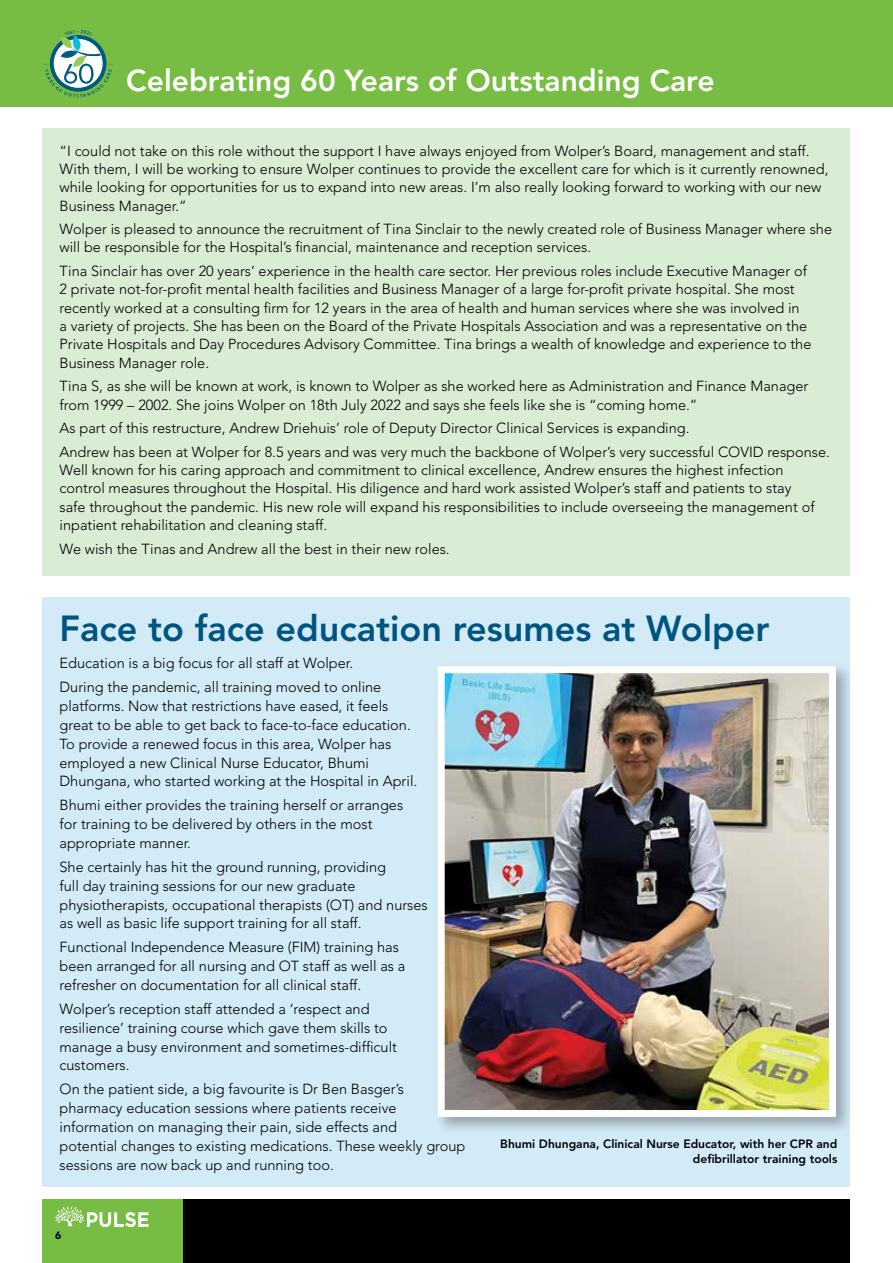
<style>
.page{position:relative;width:893px;height:1263px;background:#fff}
.page>*{position:absolute;margin:0;border:0;box-sizing:border-box;transform-origin:0 0}
.t1{font:800 36px "Avenir";color:#005580}
.t2{font:800 30px "Avenir";color:#fff}
.t3{font:300 14.55px/18.8px "Avenir";color:#000}
.t4{font:800 12px/15px "Avenir";color:#000;text-align:right}
.t5{font:900 10.5px "Avenir";color:#000}
</style>
<div class="page">
<div style="left:43px;top:1199px;width:807px;height:64px;background:#000"></div>
<div style="left:43px;top:1199px;width:140px;height:64px;background:#77bd43"></div>
<div style="left:0;top:0;width:893px;height:106px;background:#77bd43"></div>
<svg style="left:43px;top:30px;width:70px;height:68px"></svg>
<svg style="left:55px;top:1206px;width:94px;height:21px"></svg>
<div style="left:43px;top:597px;width:807px;height:589px;background:#d2ebf7"></div>
<div style="left:433px;top:662px;width:421px;height:473px;background:#000;opacity:.3"></div>
<img style="left:446px;top:674px;width:382px;height:435px">
<div style="left:438px;top:666px;width:398px;height:451px;border:7px solid #fff"></div>
<div style="left:43px;top:128px;width:807px;height:447px;background:#d9ecd4"></div>
<h2 class="t2" style="left:126px;top:68px;width:590px">Celebrating 60 Years of Outstanding Care</h2>
<p class="t3" style="left:60px;top:143px;width:770px;line-height:18.3px">“I could not take on this role without the support I have always enjoyed from Wolper’s Board, management and staff.<br>With them, I will be working to ensure Wolper continues to provide the excellent care for which is it currently renowned, while looking for opportunities for us to expand into new areas. I’m also really looking forward to working with our new Business Manager.”</p>
<p class="t3" style="left:60px;top:221px;width:774px;line-height:18.3px">Wolper is pleased to announce the recruitment of Tina Sinclair to the newly created role of Business Manager where she will be responsible for the Hospital’s financial, maintenance and reception services.</p>
<p class="t3" style="left:60px;top:263px;width:753px;line-height:18.3px">Tina Sinclair has over 20 years’ experience in the health care sector. Her previous roles include Executive Manager of 2 private not-for-profit mental health facilities and Business Manager of a large for-profit private hospital. She most recently worked at a consulting firm for 12 years in the area of health and human services where she was involved in<br>a variety of projects. She has been on the Board of the Private Hospitals Association and was a representative on the Private Hospitals and Day Procedures Advisory Committee. Tina brings a wealth of knowledge and experience to the Business Manager role.</p>
<p class="t3" style="left:60px;top:378px;width:750px;line-height:18.3px">Tina S, as she will be known at work, is known to Wolper as she worked here as Administration and Finance Manager from 1999 – 2002. She joins Wolper on 18th July 2022 and says she feels like she is “coming home.”</p>
<p class="t3" style="left:60px;top:418px;width:772px;line-height:23.5px">As part of this restructure, Andrew Driehuis’ role of Deputy Director Clinical Services is expanding.<br>Andrew has been at Wolper for 8.5 years and was very much the backbone of Wolper’s very successful COVID response.</p>
<p class="t3" style="left:60px;top:462px;width:757px;line-height:18.3px">Well known for his caring approach and commitment to clinical excellence, Andrew ensures the highest infection control measures throughout the Hospital. His diligence and hard work assisted Wolper’s staff and patients to stay safe throughout the pandemic. His new role will expand his responsibilities to include overseeing the management of inpatient rehabilitation and cleaning staff.</p>
<p class="t3" style="left:60px;top:540px;width:392px">We wish the Tinas and Andrew all the best in their new roles.</p>
<h1 class="t1" style="left:60px;top:613px;width:711px">Face to face education resumes at Wolper</h1>
<p class="t3" style="left:60px;top:652px;width:323px;line-height:24.2px">Education is a big focus for all staff at Wolper.<br>During the pandemic, all training moved to online</p>
<p class="t3" style="left:60px;top:698px;width:359px">platforms. Now that restrictions have eased, it feels great to be able to get back to face-to-face education.<br>To provide a renewed focus in this area, Wolper has employed a new Clinical Nurse Educator, Bhumi Dhungana, who started working at the Hospital in April.</p>
<p class="t3" style="left:60px;top:797px;width:345px">Bhumi either provides the training herself or arranges for training to be delivered by others in the most appropriate manner.</p>
<p class="t3" style="left:60px;top:859px;width:370px">She certainly has hit the ground running, providing<br>full day training sessions for our new graduate physiotherapists, occupational therapists (OT) and nurses as well as basic life support training for all staff.</p>
<p class="t3" style="left:60px;top:939px;width:347px">Functional Independence Measure (FIM) training has been arranged for all nursing and OT staff as well as a refresher on documentation for all clinical staff.</p>
<p class="t3" style="left:60px;top:1001px;width:339px">Wolper’s reception staff attended a ‘respect and resilience’ training course which gave them skills to manage a busy environment and sometimes-difficult customers.</p>
<p class="t3" style="left:60px;top:1081px;width:407px">On the patient side, a big favourite is Dr Ben Basger’s pharmacy education sessions where patients receive information on managing their pain, side effects and<br>potential changes to existing medications. These weekly group sessions are now back up and running too.</p>
<p class="t4" style="left:500px;top:1137px;width:339px">Bhumi Dhungana, Clinical Nurse Educator, with her CPR and defibrillator training tools</p>
<p class="t5" style="left:55px;top:1231px;width:8px">6</p>
</div>
